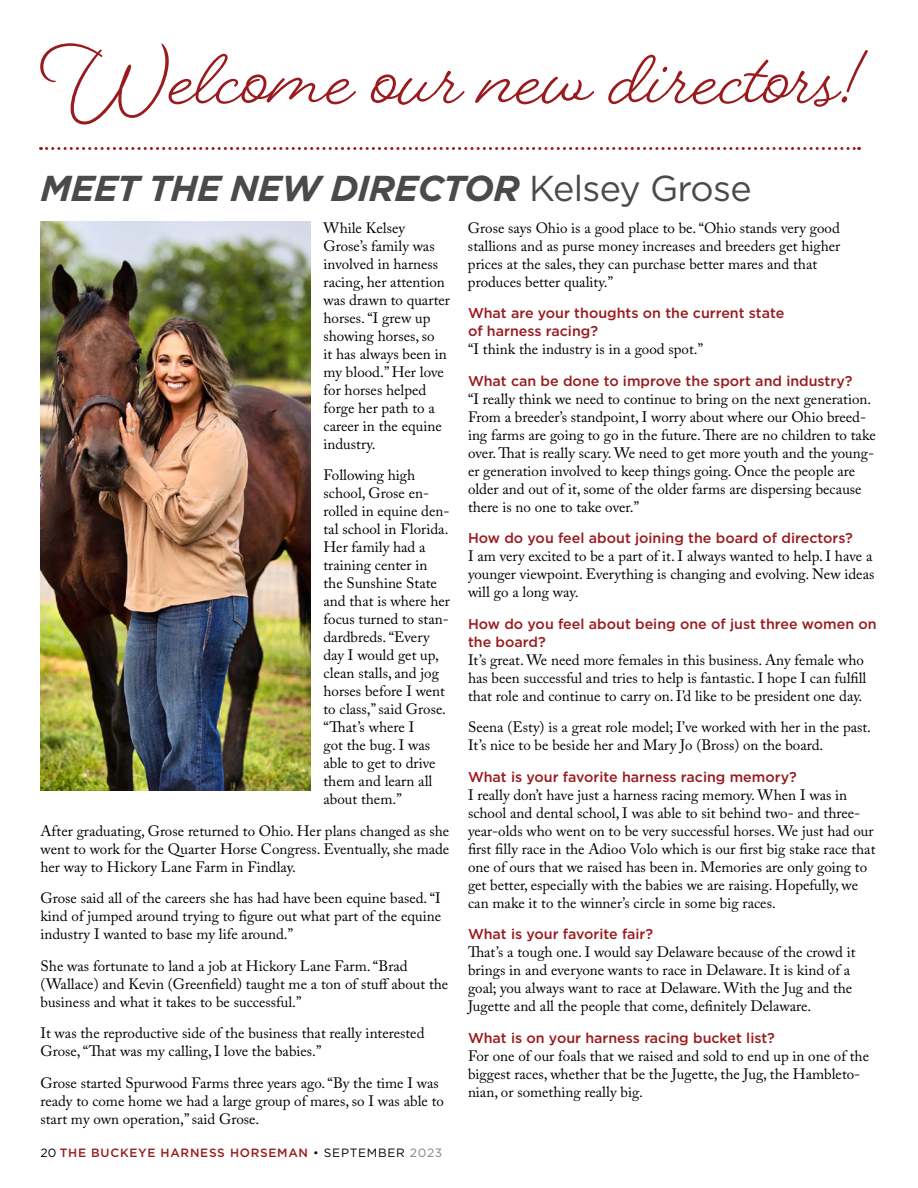
<style>
.page{position:relative;width:918px;height:1188px;background:#fff}
.page>*{position:absolute;margin:0;border:0;box-sizing:border-box;transform-origin:0 0}
.t1{font:700 90px "Beloved Script";color:#991b1e}
.t2{font:italic 700 36px "Gotham";letter-spacing:-.02em;color:#4b4a4b}
.t3{font:15px/18px "Adobe Caslon Pro";color:#000}
.t4{font:500 14.25px/18px "Gotham";color:#991b1e}
.t5{font:500 12px "Gotham";letter-spacing:.06em;color:#991b1e}
.s1{font-weight:400;font-style:normal}
.s2{font-weight:400;color:#000}
.s3{font-weight:300;color:#000}
.s4{font-weight:400;color:#808285}
</style>
<div class="page">
<svg style="left:47px;top:147px;width:813px;height:3px"></svg>
<img style="left:40px;top:221px;width:270px;height:569px">
<h1 class="t1" style="left:40px;top:18px;width:830px">Welcome our new directors!</h1>
<h2 class="t2" style="left:40px;top:165px;width:713px">MEET THE NEW DIRECTOR <span class="s1">Kelsey Grose</span></h2>
<p class="t3" style="left:324px;top:219px;width:128px">While Kelsey<br>Grose’s family was involved in harness racing, her attention was drawn to quarter horses. “I grew up showing horses, so<br>it has always been in my blood.” Her love for horses helped forge her path to a career in the equine industry.</p>
<p class="t3" style="left:324px;top:466px;width:128px">Following high school, Grose en&shy;rolled in equine den&shy;tal school in Florida.<br>Her family had a training center in the Sunshine State and that is where her focus turned to stan&shy;dardbreds. “Every day I would get up, clean stalls, and jog horses before I went to class,” said Grose. “That’s where I<br>got the bug. I was able to get to drive them and learn all about them.”</p>
<p class="t3" style="left:40px;top:822px;width:410px;text-align:justify">After graduating, Grose returned to Ohio. Her plans changed as she went to work for the Quarter Horse Congress. Eventually, she made her way to Hickory Lane Farm in Findlay.</p>
<p class="t3" style="left:40px;top:889px;width:402px;text-align:justify">Grose said all of the careers she has had have been equine based. “I kind of jumped around trying to figure out what part of the equine industry I wanted to base my life around.”</p>
<p class="t3" style="left:40px;top:957px;width:409px">She was fortunate to land a job at Hickory Lane Farm. “Brad (Wallace) and Kevin (Greenfield) taught me a ton of stuff about the business and what it takes to be successful.”</p>
<p class="t3" style="left:40px;top:1024px;width:386px">It was the reproductive side of the business that really interested<br>Grose, “That was my calling, I love the babies.”</p>
<p class="t3" style="left:40px;top:1074px;width:405px">Grose started Spurwood Farms three years ago. “By the time I was ready to come home we had a large group of mares, so I was able to start my own operation,” said Grose.</p>
<p class="t3" style="left:468px;top:219px;width:374px">Grose says Ohio is a good place to be. “Ohio stands very good stallions and as purse money increases and breeders get higher prices at the sales, they can purchase better mares and that produces better quality.”</p>
<p class="t4" style="left:468px;top:304px;width:318px">What are your thoughts on the current state of harness racing?</p>
<p class="t3" style="left:468px;top:340px;width:237px">“I think the industry is in a good spot.”</p>
<p class="t4" style="left:468px;top:372px;width:386px">What can be done to improve the sport and industry?</p>
<p class="t3" style="left:468px;top:390px;width:409px">“I really think we need to continue to bring on the next generation.<br>From a breeder’s standpoint, I worry about where our Ohio breed&shy;ing farms are going to go in the future. There are no children to take over. That is really scary. We need to get more youth and the young&shy;er generation involved to keep things going. Once the people are older and out of it, some of the older farms are dispersing because there is no one to take over.”</p>
<p class="t4" style="left:468px;top:529px;width:386px">How do you feel about joining the board of directors?</p>
<p class="t3" style="left:468px;top:547px;width:408px">I am very excited to be a part of it. I always wanted to help. I have a younger viewpoint. Everything is changing and evolving. New ideas will go a long way.</p>
<p class="t4" style="left:468px;top:615px;width:410px">How do you feel about being one of just three women on the board?</p>
<p class="t3" style="left:468px;top:651px;width:400px">It’s great. We need more females in this business. Any female who has been successful and tries to help is fantastic. I hope I can fulfill that role and continue to carry on. I’d like to be president one day.</p>
<p class="t3" style="left:468px;top:718px;width:405px">Seena (Esty) is a great role model; I’ve worked with her in the past.<br>It’s nice to be beside her and Mary Jo (Bross) on the board.</p>
<p class="t4" style="left:468px;top:768px;width:330px">What is your favorite harness racing memory?</p>
<p class="t3" style="left:468px;top:786px;width:409px">I really don’t have just a harness racing memory. When I was in school and dental school, I was able to sit behind two- and three&shy;year-olds who went on to be very successful horses. We just had our first filly race in the Adioo Volo which is our first big stake race that one of ours that we raised has been in. Memories are only going to get better, especially with the babies we are raising. Hopefully, we can make it to the winner’s circle in some big races.</p>
<p class="t4" style="left:468px;top:925px;width:187px">What is your favorite fair?</p>
<p class="t3" style="left:468px;top:943px;width:389px">That’s a tough one. I would say Delaware because of the crowd it brings in and everyone wants to race in Delaware. It is kind of a goal; you always want to race at Delaware. With the Jug and the Jugette and all the people that come, definitely Delaware.</p>
<p class="t4" style="left:468px;top:1029px;width:309px">What is on your harness racing bucket list?</p>
<p class="t3" style="left:468px;top:1047px;width:403px">For one of our foals that we raised and sold to end up in one of the biggest races, whether that be the Jugette, the Jug, the Hambleto&shy;nian, or something really big.</p>
<p class="t5" style="left:40px;top:1145px;width:403px"><span class="s2">20</span> THE BUCKEYE HARNESS HORSEMAN <span class="s3">•</span> <span class="s2">SEPTEMBER</span> <span class="s4">2023</span></p>
</div>
